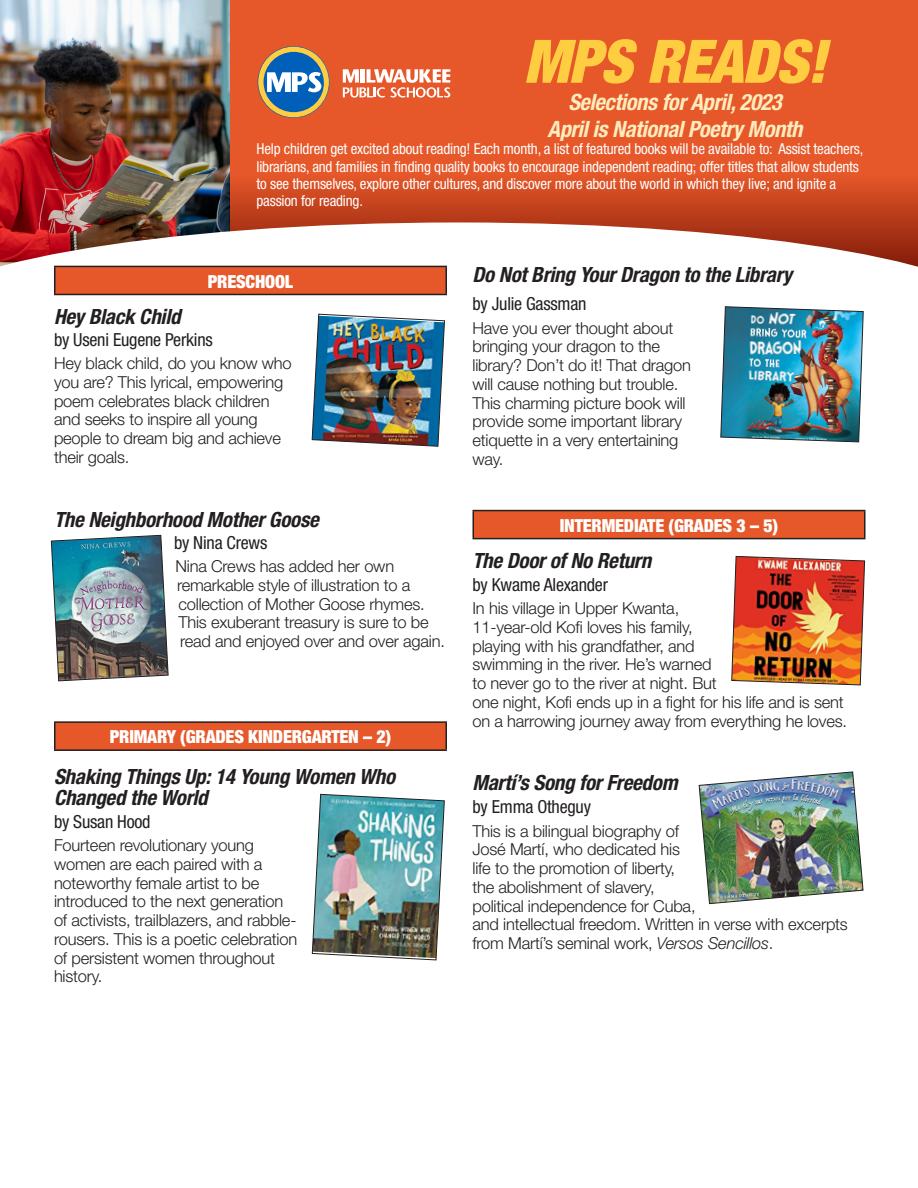
<style>
.page{position:relative;width:918px;height:1188px;background:#fff}
.page>*{position:absolute;margin:0;border:0;box-sizing:border-box;transform-origin:0 0}
.Grade_Band{font:italic 900 condensed 60px "Helvetica Neue";letter-spacing:-.01em;color:#ffcd41}
.Grade_Band-2{font:italic 700 condensed 22.5px/27px "Helvetica Neue";letter-spacing:-.02em;color:#ffecbd;text-align:center}
.Book_Title{font:italic 700 condensed 21px/21px "Helvetica Neue";letter-spacing:-.01em;color:#231f20}
.Body_copy{font:italic 700 condensed 21px "Helvetica Neue";letter-spacing:-.01em;color:#231f20}
.Author{font:condensed 18px "Helvetica Neue";letter-spacing:-.01em;color:#231f20}
.Grade_Band-3{font:900 condensed 18px "Helvetica Neue";letter-spacing:-.01em;color:#fff}
.Body_copy-2{font:300 16.5px/18.8px "Helvetica Neue";letter-spacing:-.01em;color:#231f20}
.t1{font:condensed 15px/17.2px "Helvetica Neue";letter-spacing:-.01em;color:#fff}
.s1{font-style:italic}
</style>
<div class="page">
<div style="left:223px;top:0;width:695px;height:270px;background:#e65829"></div>
<img style="left:0;top:0;width:230px;height:222px">
<svg style="left:230px;top:184px;width:688px;height:38px"></svg>
<svg style="left:258px;top:46px;width:72px;height:72px"></svg>
<svg style="left:343px;top:69px;width:107px;height:29px"></svg>
<svg style="left:0;top:222px;width:918px;height:74px;fill:#fff"></svg>
<div style="left:55px;top:266px;width:391px;height:28px;background:#e65829"></div>
<hr style="left:54px;top:266px;width:393px;height:1px;background:#231f20">
<hr style="left:54px;top:267px;width:2px;height:27px;background:#231f20">
<svg style="left:446px;top:267px;width:1px;height:27px"></svg>
<hr style="left:54px;top:294px;width:393px;height:1px;background:#231f20">
<div style="left:55px;top:722px;width:391px;height:28px;background:#e65829"></div>
<hr style="left:54px;top:721px;width:393px;height:2px;background:#231f20">
<hr style="left:54px;top:723px;width:2px;height:26px;background:#231f20">
<svg style="left:446px;top:723px;width:1px;height:26px"></svg>
<hr style="left:54px;top:749px;width:393px;height:2px;background:#231f20">
<div style="left:473px;top:511px;width:392px;height:28px;background:#e65829"></div>
<hr style="left:472px;top:510px;width:394px;height:1px;background:#231f20">
<hr style="left:472px;top:511px;width:2px;height:27px;background:#231f20">
<hr style="left:864px;top:511px;width:2px;height:27px;background:#231f20">
<hr style="left:472px;top:538px;width:394px;height:1px;background:#231f20">
<img style="left:311px;top:313px;width:134px;height:134px">
<img style="left:731px;top:556px;width:134px;height:130px">
<img style="left:698px;top:771px;width:166px;height:133px">
<img style="left:51px;top:535px;width:118px;height:147px">
<img style="left:312px;top:794px;width:133px;height:167px">
<img style="left:720px;top:306px;width:144px;height:137px">
<p class="Grade_Band" style="left:524px;top:24px;width:304px">MPS READS!</p>
<p class="Grade_Band-2" style="left:548px;top:88px;width:256px">Selections for April, 2023<br>April is National Poetry Month</p>
<p class="t1" style="left:256px;top:140px;width:608px">Help children get excited about reading! Each month, a list of featured books will be available to: Assist teachers, librarians, and families in finding quality books to encourage independent reading; offer titles that allow students to see themselves, explore other cultures, and discover more about the world in which they live; and ignite a passion for reading.</p>
<p class="Grade_Band-3" style="left:208px;top:270px;width:87px">PRESCHOOL</p>
<p class="Book_Title" style="left:54px;top:305px;width:128px">Hey Black Child</p>
<p class="Author" style="left:54px;top:329px;width:160px">by Useni Eugene Perkins</p>
<p class="Body_copy-2" style="left:54px;top:354px;width:239px">Hey black child, do you know who you are? This lyrical, empowering poem celebrates black children and seeks to inspire all young people to dream big and achieve their goals.</p>
<p class="Book_Title" style="left:54px;top:508px;width:266px">The Neighborhood Mother Goose</p>
<p class="Author" style="left:174px;top:532px;width:95px">by Nina Crews</p>
<p class="Body_copy-2" style="left:176px;top:557px;width:271px">Nina Crews has added her own remarkable style of illustration to a collection of Mother Goose rhymes.<br>This exuberant treasury is sure to be read and enjoyed over and over again.</p>
<p class="Grade_Band-3" style="left:110px;top:726px;width:283px">PRIMARY (GRADES KINDERGARTEN – 2)</p>
<p class="Book_Title" style="left:54px;top:766px;width:343px">Shaking Things Up: 14 Young Women Who<br>Changed the World</p>
<p class="Author" style="left:54px;top:811px;width:98px">by Susan Hood</p>
<p class="Body_copy-2" style="left:54px;top:836px;width:245px">Fourteen revolutionary young women are each paired with a noteworthy female artist to be introduced to the next generation of activists, trailblazers, and rabble&shy;rousers. This is a poetic celebration of persistent women throughout history.</p>
<p class="Body_copy" style="left:472px;top:262px;width:321px">Do Not Bring Your Dragon to the Library</p>
<p class="Author" style="left:472px;top:294px;width:116px">by Julie Gassman</p>
<p class="Body_copy-2" style="left:472px;top:318px;width:220px">Have you ever thought about bringing your dragon to the library? Don’t do it! That dragon will cause nothing but trouble.<br>This charming picture book will provide some important library etiquette in a very entertaining way.</p>
<p class="Grade_Band-3" style="left:560px;top:514px;width:220px">INTERMEDIATE (GRADES 3 – 5)</p>
<p class="Book_Title" style="left:472px;top:550px;width:180px">The Door of No Return</p>
<p class="Author" style="left:472px;top:574px;width:137px">by Kwame Alexander</p>
<p class="Body_copy-2" style="left:472px;top:599px;width:376px">In his village in Upper Kwanta,<br>11-year-old Kofi loves his family,<br>playing with his grandfather, and<br>swimming in the river. He’s warned<br>to never go to the river at night. But<br>one night, Kofi ends up in a fight for his life and is sent on a harrowing journey away from everything he loves.</p>
<p class="Book_Title" style="left:472px;top:772px;width:207px">Martí’s Song for Freedom</p>
<p class="Author" style="left:472px;top:797px;width:120px">by Emma Otheguy</p>
<p class="Body_copy-2" style="left:472px;top:821px;width:377px">This is a bilingual biography of<br>José Martí, who dedicated his<br>life to the promotion of liberty,<br>the abolishment of slavery,<br>political independence for Cuba,<br>and intellectual freedom. Written in verse with excerpts from Martí’s seminal work, <span class="s1">Versos Sencillos</span>.</p>
</div>
